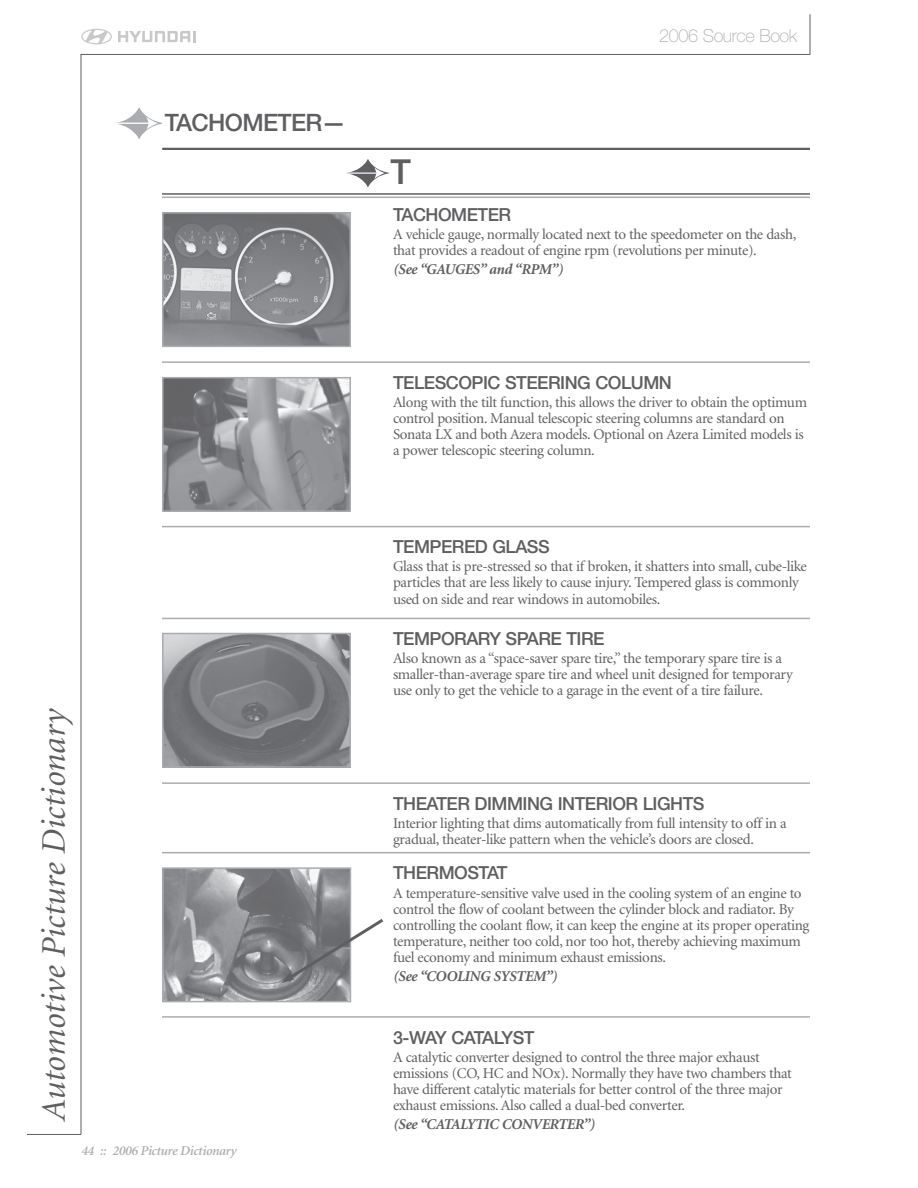
<style>
.page{position:relative;width:918px;height:1188px;background:#fff}
.page>*{position:absolute;margin:0;border:0;box-sizing:border-box;transform-origin:0 0}
.t1{font:italic 34.5px "Minion";letter-spacing:-.005em;color:#5f5f62}
.t2{font:500 34.5px "Helvetica Neue";color:#5f5f62}
.t3{font:500 24px "Helvetica Neue";letter-spacing:-.03em;color:#5f5f62}
.t4{font:500 18px "Helvetica Neue";letter-spacing:-.03em;color:#5f5f62}
.t5{font:100 18px "Helvetica Neue";letter-spacing:-.02em;color:#abacb0}
.t6{font:500 18px "Helvetica Neue";letter-spacing:-.055em;color:#5f5f62}
.t7{font:15px/16px "Minion";letter-spacing:-.025em;color:#5f5f62}
.t8{font:italic 700 15px "Minion";letter-spacing:-.025em;color:#5f5f62}
.t9{font:italic 600 13.5px "Minion";letter-spacing:-.02em;color:#abacb0}
</style>
<div class="page">
<hr style="left:162px;top:193px;width:648px;height:2px;background:#5f5f62">
<hr style="left:162px;top:197px;width:648px;height:1px;background:#abacb0">
<hr style="left:162px;top:361px;width:648px;height:2px;background:#abacb0">
<hr style="left:162px;top:526px;width:648px;height:1px;background:#abacb0">
<hr style="left:162px;top:618px;width:648px;height:1px;background:#abacb0">
<hr style="left:162px;top:782px;width:648px;height:2px;background:#abacb0">
<hr style="left:162px;top:852px;width:648px;height:1px;background:#abacb0">
<hr style="left:162px;top:1016px;width:648px;height:2px;background:#abacb0">
<img style="left:165px;top:215px;width:183px;height:129px">
<div style="left:162px;top:212px;width:189px;height:135px;border:2px solid #abacb0"></div>
<svg style="left:81px;top:29px;width:31px;height:15px"></svg>
<svg style="left:118px;top:31px;width:78px;height:11px"></svg>
<hr style="left:80px;top:54px;width:730px;height:1px;background:#5f5f62">
<hr style="left:81px;top:54px;width:1px;height:1080px;background:#5f5f62">
<hr style="left:27px;top:1134px;width:54px;height:1px;background:#5f5f62">
<hr style="left:810px;top:14px;width:1px;height:41px;background:#5f5f62">
<svg style="left:116px;top:108px;width:46px;height:31px"></svg>
<hr style="left:162px;top:148px;width:648px;height:2px;background:#5f5f62">
<img style="left:165px;top:380px;width:183px;height:129px">
<div style="left:162px;top:377px;width:189px;height:135px;border:2px solid #abacb0"></div>
<img style="left:165px;top:636px;width:183px;height:129px">
<div style="left:162px;top:633px;width:189px;height:135px;border:2px solid #abacb0"></div>
<img style="left:165px;top:870px;width:183px;height:129px">
<div style="left:162px;top:867px;width:189px;height:135px;border:2px solid #abacb0"></div>
<svg style="left:281px;top:916px;width:103px;height:67px"></svg>
<svg style="left:347px;top:159px;width:41px;height:28px"></svg>
<h2 class="t3" style="left:165px;top:114px;width:182px">TACHOMETER—</h2>
<h1 class="t1" style="left:40px;top:1122px;width:413px;rotate:-90deg">Automotive Picture Dictionary</h1>
<p class="t9" style="left:81px;top:1145px;width:157px">44 :: 2006 Picture Dictionary</p>
<h1 class="t2" style="left:390px;top:160px;width:22px">T</h1>
<p class="t5" style="left:659px;top:29px;width:140px">2006 Source Book</p>
<p class="t4" style="left:393px;top:208px;width:120px">TACHOMETER</p>
<p class="t7" style="left:393px;top:227px;width:405px">A vehicle gauge, normally located next to the speedometer on the dash, that provides a readout of engine rpm (revolutions per minute).</p>
<p class="t8" style="left:393px;top:264px;width:172px">(See “GAUGES” and “RPM”)</p>
<p class="t4" style="left:393px;top:376px;width:280px">TELESCOPIC STEERING COLUMN</p>
<p class="t7" style="left:393px;top:395px;width:416px">Along with the tilt function, this allows the driver to obtain the optimum control position. Manual telescopic steering columns are standard on Sonata LX and both Azera models. Optional on Azera Limited models is a power telescopic steering column.</p>
<p class="t4" style="left:393px;top:540px;width:158px">TEMPERED GLASS</p>
<p class="t7" style="left:393px;top:560px;width:415px">Glass that is pre-stressed so that if broken, it shatters into small, cube-like particles that are less likely to cause injury. Tempered glass is commonly used on side and rear windows in automobiles.</p>
<p class="t4" style="left:393px;top:632px;width:213px">TEMPORARY SPARE TIRE</p>
<p class="t7" style="left:393px;top:652px;width:401px">Also known as a “space-saver spare tire,” the temporary spare tire is a smaller-than-average spare tire and wheel unit designed for temporary use only to get the vehicle to a garage in the event of a tire failure.</p>
<p class="t4" style="left:393px;top:797px;width:313px">THEATER DIMMING INTERIOR LIGHTS</p>
<p class="t7" style="left:393px;top:816px;width:395px">Interior lighting that dims automatically from full intensity to off in a gradual, theater-like pattern when the vehicle’s doors are closed.</p>
<p class="t4" style="left:393px;top:866px;width:116px">THERMOSTAT</p>
<p class="t7" style="left:393px;top:886px;width:418px">A temperature-sensitive valve used in the cooling system of an engine to control the flow of coolant between the cylinder block and radiator. By controlling the coolant flow, it can keep the engine at its proper operating temperature, neither too cold, nor too hot, thereby achieving maximum fuel economy and minimum exhaust emissions.</p>
<p class="t8" style="left:393px;top:970px;width:166px">(See “COOLING SYSTEM”)</p>
<p class="t6" style="left:393px;top:1031px;width:143px">3-WAY CATALYST</p>
<p class="t7" style="left:393px;top:1050px;width:400px">A catalytic converter designed to control the three major exhaust emissions (CO, HC and NOx). Normally they have two chambers that have different catalytic materials for better control of the three major exhaust emissions. Also called a dual-bed converter.</p>
<p class="t8" style="left:393px;top:1119px;width:203px">(See “CATALYTIC CONVERTER”)</p>
</div>
